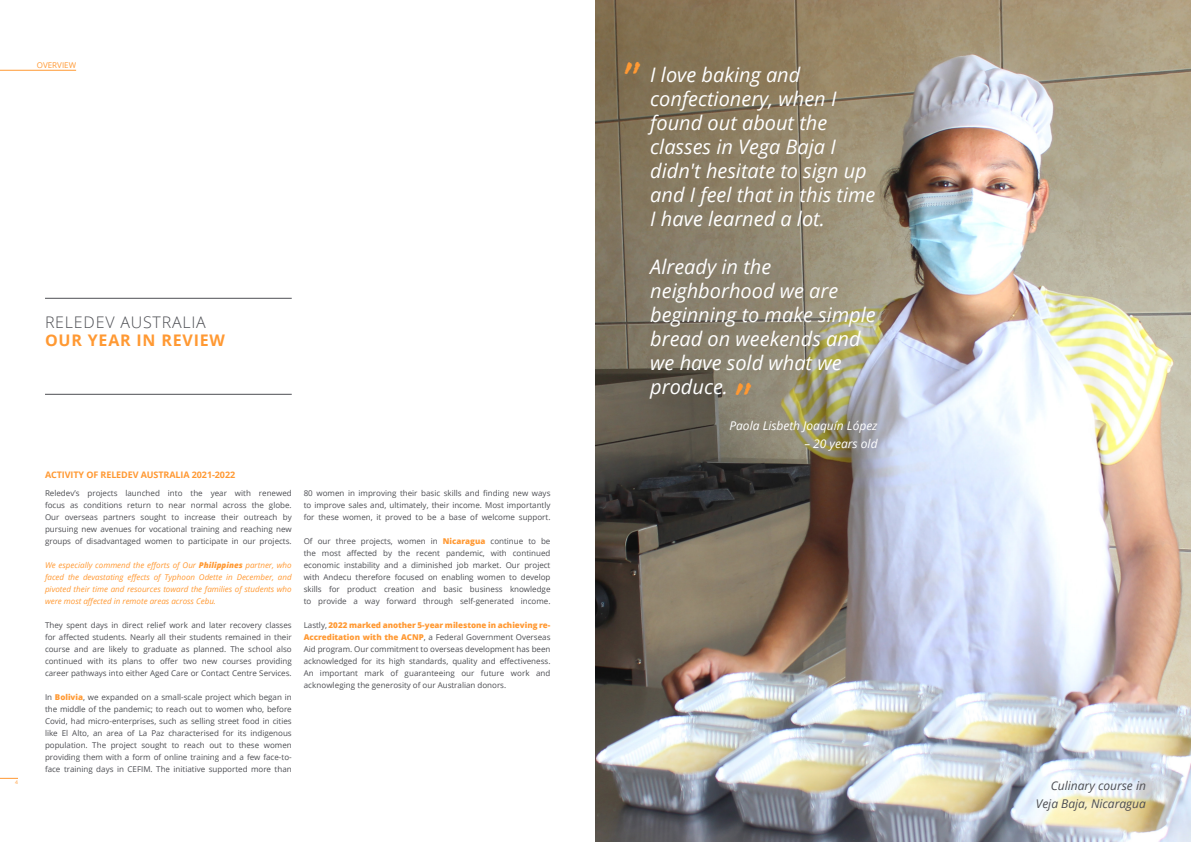
<style>
.page{position:relative;width:1191px;height:842px;background:#fff}
.page>*{position:absolute;margin:0;border:0;box-sizing:border-box;transform-origin:0 0}
.t1{font:48px "Viner Hand ITC";color:#f93}
.Pull_Quote{font:italic 20px/24px "Open Sans";color:#fff}
.Chapter_Title_-_Alig{font:300 16px/18px "Open Sans";letter-spacing:.05em;color:#4d4e53}
.Pull_Quote-2{font:italic 12px "Open Sans";color:#fff}
.Pull_Quote-3{font:italic 12px/18px "Open Sans";color:#4d4e53;text-align:right}
.Title_-_Align_Left{font:700 9px "Open Sans";letter-spacing:-.01em;color:#f93}
.Body_Text{font:8px/12px "Open Sans";color:#4d4e53;text-align:justify}
.Body_Text-2{font:italic 8px/12px "Open Sans";color:#f93;text-align:justify}
.Section_Title{font:8px "Open Sans";color:#f93}
.t2{font:5px "Open Sans";color:#f93}
.s1{font-weight:700;color:#f93}
.s2{font-weight:800}
.s3{font-weight:800;color:#f93}
</style>
<div class="page">
<svg style="left:0;top:778px;width:18px;height:1px"></svg>
<hr style="left:0;top:70px;width:76px;height:1px;background:#f93">
<hr style="left:45px;top:298px;width:247px;height:1px;background:#4d4e53">
<hr style="left:45px;top:394px;width:247px;height:1px;background:#4d4e53">
<img style="left:595px;top:0;width:596px;height:842px">
<p class="Section_Title" style="left:37px;top:60px;width:41px">OVERVIEW</p>
<p class="Chapter_Title_-_Alig" style="left:45px;top:313px;width:181px">RELEDEV AUSTRALIA<br><span class="s1">OUR YEAR IN REVIEW</span></p>
<p class="t2" style="left:15px;top:779px;width:4px">4</p>
<p class="Title_-_Align_Left" style="left:45px;top:468px;width:192px">ACTIVITY OF RELEDEV AUSTRALIA 2021-2022</p>
<p class="Body_Text" style="left:45px;top:487px;width:248px">Reledev’s projects launched into the year with renewed focus as conditions return to near normal across the globe.<br>Our overseas partners sought to increase their outreach by pursuing new avenues for vocational training and reaching new groups of disadvantaged women to participate in our projects.</p>
<p class="Body_Text-2" style="left:45px;top:559px;width:248px">We especially commend the efforts of Our <span class="s2">Philippines</span> partner, who faced the devastating effects of Typhoon Odette in December, and pivoted their time and resources toward the families of students who were most affected in remote areas across Cebu.</p>
<p class="Body_Text" style="left:45px;top:619px;width:248px">They spent days in direct relief work and later recovery classes for affected students. Nearly all their students remained in their course and are likely to graduate as planned. The school also continued with its plans to offer two new courses providing career pathways into either Aged Care or Contact Centre Services.</p>
<p class="Body_Text" style="left:45px;top:691px;width:248px">In <span class="s3">Bolivia</span>, we expanded on a small-scale project which began in the middle of the pandemic; to reach out to women who, before Covid, had micro-enterprises, such as selling street food in cities like El Alto, an area of La Paz characterised for its indigenous population. The project sought to reach out to these women providing them with a form of online training and a few face-to&shy;face training days in CEFIM. The initiative supported more than</p>
<p class="Body_Text" style="left:304px;top:487px;width:248px">80 women in improving their basic skills and finding new ways to improve sales and, ultimately, their income. Most importantly for these women, it proved to be a base of welcome support.</p>
<p class="Body_Text" style="left:304px;top:535px;width:248px">Of our three projects, women in <span class="s3">Nicaragua</span> continue to be the most affected by the recent pandemic, with continued economic instability and a diminished job market. Our project with Andecu therefore focused on enabling women to develop skills for product creation and basic business knowledge to provide a way forward through self-generated income.</p>
<p class="Body_Text" style="left:304px;top:619px;width:248px">Lastly, <span class="s3">2022 marked another 5-year milestone in achieving re-Accreditation with the ACNP</span>, a Federal Government Overseas Aid program. Our commitment to overseas development has been acknowledged for its high standards, quality and effectiveness.<br>An important mark of guaranteeing our future work and acknowleging the generosity of our Australian donors.</p>
<p class="t1" style="left:619px;top:51px;width:24px">"</p>
<p class="Pull_Quote" style="left:650px;top:62px;width:227px">I love baking and confectionery, when I found out about the classes in Vega Baja I didn't hesitate to sign up and I feel that in this time<br>I have learned a lot.</p>
<p class="Pull_Quote" style="left:650px;top:254px;width:227px">Already in the neighborhood we are beginning to make simple bread on weekends and we have sold what we produce.</p>
<p class="Pull_Quote-2" style="left:729px;top:417px;width:150px">Paola Lisbeth Joaquín López</p>
<p class="Pull_Quote-2" style="left:804px;top:435px;width:75px">– 20 years old</p>
<p class="t1" style="left:730px;top:373px;width:24px">"</p>
<p class="Pull_Quote-3" style="left:1035px;top:776px;width:112px">Culinary course in<br>Veja Baja, Nicaragua</p>
</div>
